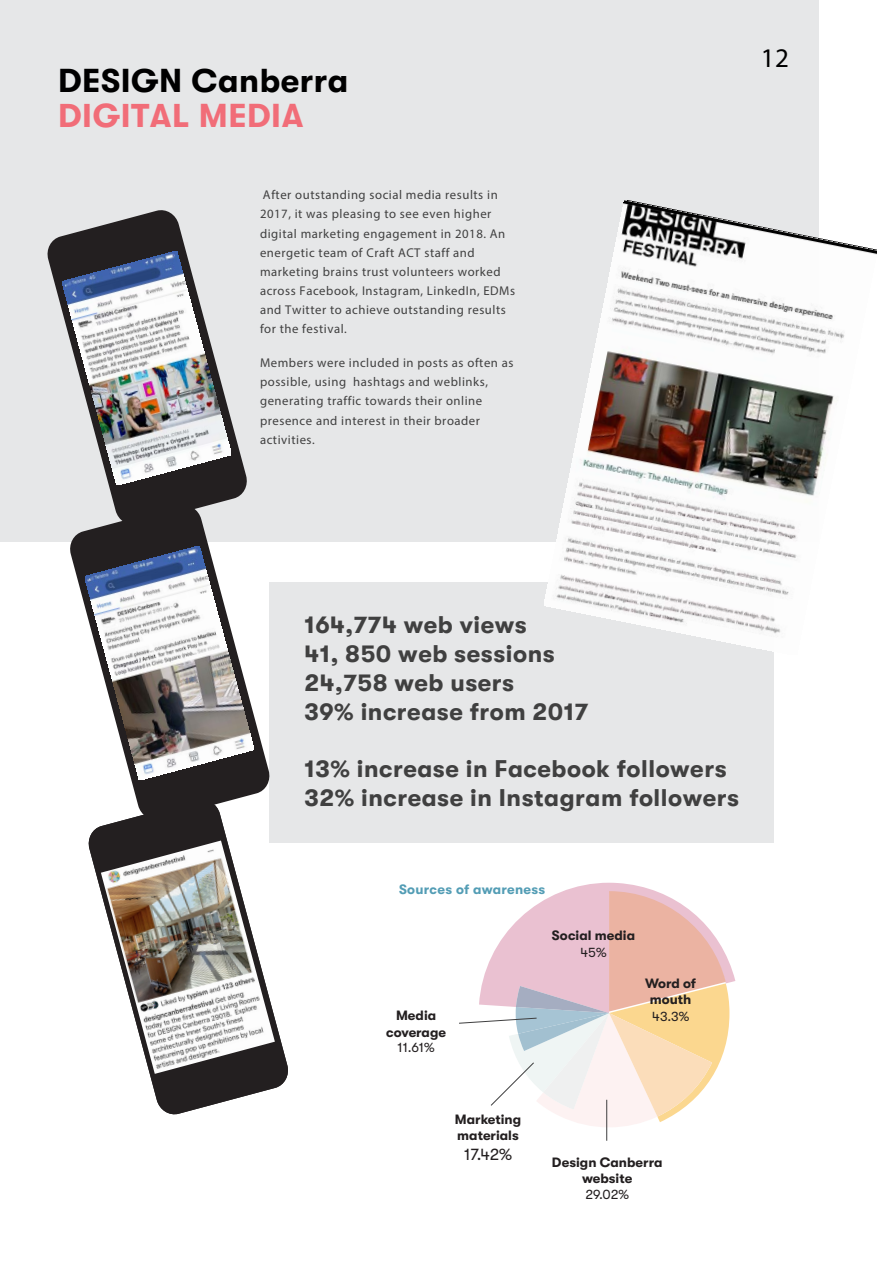
<style>
.page{position:relative;width:893px;height:1263px;background:#fff}
.page>*{position:absolute;margin:0;border:0;box-sizing:border-box;transform-origin:0 0}
.t1{font:700 33px "GT Walsheim";letter-spacing:.015em;color:#000}
.t2{font:700 33px "GT Walsheim";letter-spacing:.015em;color:#f16d78}
.t3{font:27px "Myriad Pro";color:#000}
.t4{font:700 24px/28.8px "GT Walsheim";letter-spacing:.02em;color:#404040}
.t5{font:16.5px "GT Walsheim";color:#231f20}
.t6{font:700 13.5px/16.2px "GT Walsheim";color:#231f20;text-align:center}
.Pull_quote_H1{font:700 13.5px "GT Walsheim";letter-spacing:.02em;color:#539db5}
.t7{font:13.5px "GT Walsheim";color:#231f20}
.t8{font:12.75px/19.2px "Myriad Pro";letter-spacing:.04em;color:#404040}
.s1{font-weight:400}
</style>
<div class="page">
<div style="left:269px;top:583px;width:504px;height:260px;background:#e6e7e8"></div>
<div style="left:0;top:0;width:819px;height:542px;background:#e6e7e8"></div>
<svg style="left:459px;top:883px;width:276px;height:244px"></svg>
<hr style="left:606px;top:1100px;width:1px;height:41px;background:#3e3e3f">
<svg style="left:88px;top:824px;width:200px;height:291px"></svg>
<svg style="left:70px;top:529px;width:204px;height:295px"></svg>
<img style="left:85px;top:546px;width:169px;height:233px">
<svg style="left:47px;top:210px;width:200px;height:319px"></svg>
<img style="left:544px;top:200px;width:333px;height:455px">
<img style="left:62px;top:251px;width:169px;height:233px">
<h1 class="t1" style="left:58px;top:62px;width:292px">DESIGN Canberra</h1>
<h1 class="t2" style="left:58px;top:98px;width:247px">DIGITAL MEDIA</h1>
<p class="t8" style="left:260px;top:185px;width:257px">After outstanding social media results in 2017, it was pleasing to see even higher digital marketing engagement in 2018. An energetic team of Craft ACT staff and marketing brains trust volunteers worked across Facebook, Instagram, LinkedIn, EDMs and Twitter to achieve outstanding results for the festival.</p>
<p class="t8" style="left:260px;top:353px;width:255px">Members were included in posts as often as possible, using hashtags and weblinks, generating traffic towards their online presence and interest in their broader activities.</p>
<h2 class="t3" style="left:761px;top:42px;width:30px">12</h2>
<h3 class="t4" style="left:304px;top:611px;width:285px">164,774 web views<br>41, 850 web sessions<br>24,758 web users<br>39% increase from 2017</h3>
<h3 class="t4" style="left:304px;top:755px;width:436px">13% increase in Facebook followers<br>32% increase in Instagram followers</h3>
<p class="Pull_quote_H1" style="left:399px;top:881px;width:148px">Sources of awareness</p>
<p class="t6" style="left:386px;top:1006px;width:61px;line-height:17.7px">Media coverage</p>
<p class="t7" style="left:398px;top:1040px;width:38px">11.61%</p>
<p class="t6" style="left:455px;top:1111px;width:68px;text-align:left">Marketing materials</p>
<p class="t5" style="left:464px;top:1145px;width:49px">17.42%</p>
<p class="t6" style="left:552px;top:928px;width:85px">Social media<br><span class="s1">45%</span></p>
<p class="t6" style="left:645px;top:975px;width:52px">Word of mouth<br><span class="s1">43.3%</span></p>
<p class="t6" style="left:552px;top:1154px;width:112px">Design Canberra website</p>
<p class="t7" style="left:585px;top:1187px;width:45px">29.02%</p>
</div>
